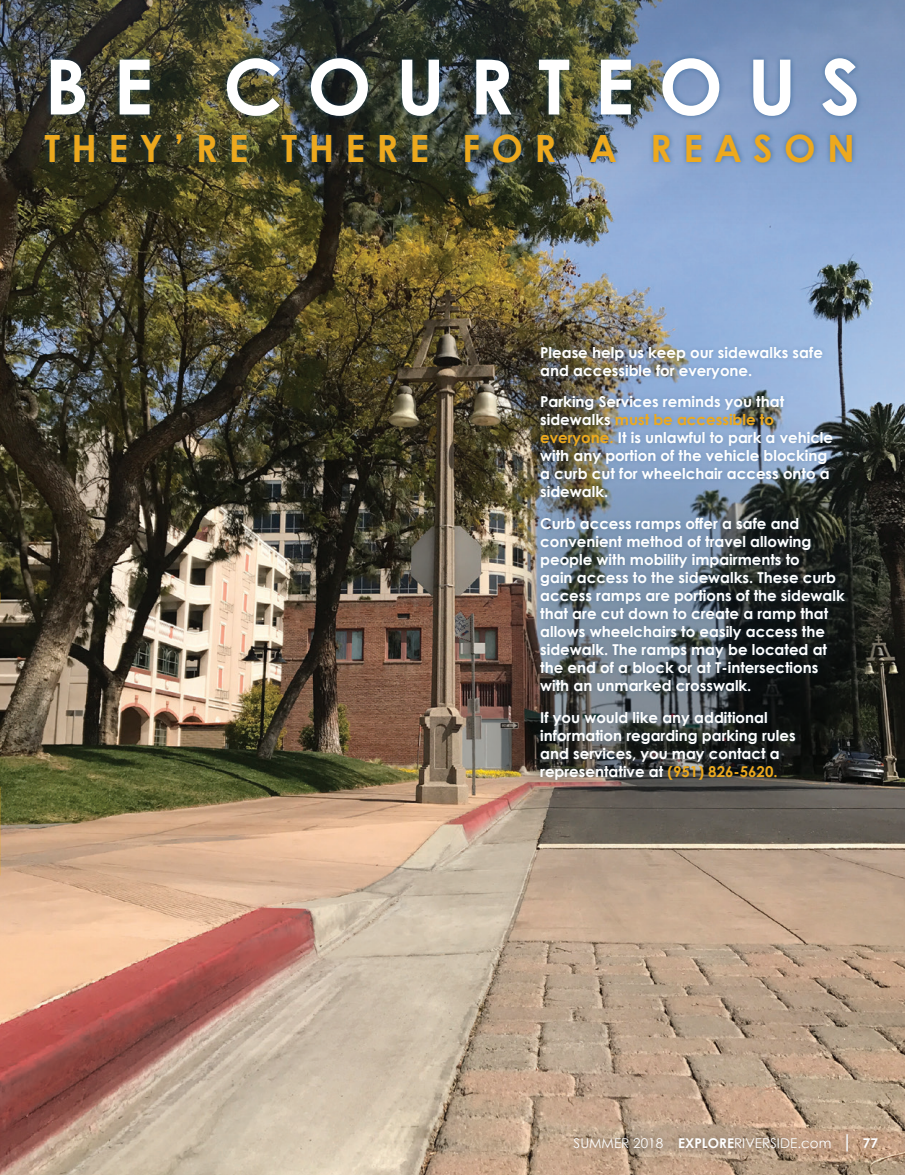
<style>
.page{position:relative;width:905px;height:1175px;background:#fff}
.page>*{position:absolute;margin:0;border:0;box-sizing:border-box;transform-origin:0 0}
.t1{font:700 76.35px "Century Gothic";letter-spacing:.32em;color:#fff}
.t2{font:700 37.65px "Century Gothic";letter-spacing:.3em;color:#eda91e}
.t3{font:700 15px/18px "Century Gothic";color:#fff}
.t4{font:13.5px "Century Gothic";color:#fff}
.t5{font:700 13.5px "Century Gothic";color:#fff}
.s1{color:#eda91e}
.s2{font-weight:700}
</style>
<div class="page">
<img style="left:0;top:225px;width:904px;height:949px">
<svg style="left:0;top:0;width:904px;height:225px;background:#555e61"></svg>
<div style="left:565px;top:1125px;width:321px;height:35px;background:#231f20;opacity:.5"></div>
<svg style="left:846px;top:1134px;width:1px;height:17px"></svg>
<div style="left:39px;top:52px;width:823px;height:116px;background:#00447b;opacity:.5"></div>
<img style="left:275px;top:357px;width:629px;height:449px">
<div style="left:535px;top:342px;width:314px;height:442px;background:#00447b;opacity:.25"></div>
<h1 class="t1" style="left:45px;top:29px;width:817px">BE COURTEOUS</h1>
<h2 class="t2" style="left:45px;top:119px;width:811px">THEY’RE THERE FOR A REASON</h2>
<p class="t3" style="left:540px;top:343px;width:284px">Please help us keep our sidewalks safe and accessible for everyone.</p>
<p class="t3" style="left:540px;top:392px;width:294px">Parking Services reminds you that sidewalks <span class="s1">must be accessible to everyone.</span> It is unlawful to park a vehicle with any portion of the vehicle blocking a curb cut for wheelchair access onto a sidewalk.</p>
<p class="t3" style="left:540px;top:514px;width:306px">Curb access ramps offer a safe and convenient method of travel allowing people with mobility impairments to<br>gain access to the sidewalks. These curb access ramps are portions of the sidewalk that are cut down to create a ramp that allows wheelchairs to easily access the sidewalk. The ramps may be located at the end of a block or at T-intersections with an unmarked crosswalk.</p>
<p class="t3" style="left:540px;top:707px;width:257px">If you would like any additional information regarding parking rules and services, you may contact a representative at <span class="s1">(951) 826-5620.</span></p>
<p class="t4" style="left:573px;top:1133px;width:259px">SUMMER 2018 <span class="s2">EXPLORE</span>RIVERSIDE.com</p>
<p class="t5" style="left:862px;top:1132px;width:17px">77</p>
</div>
